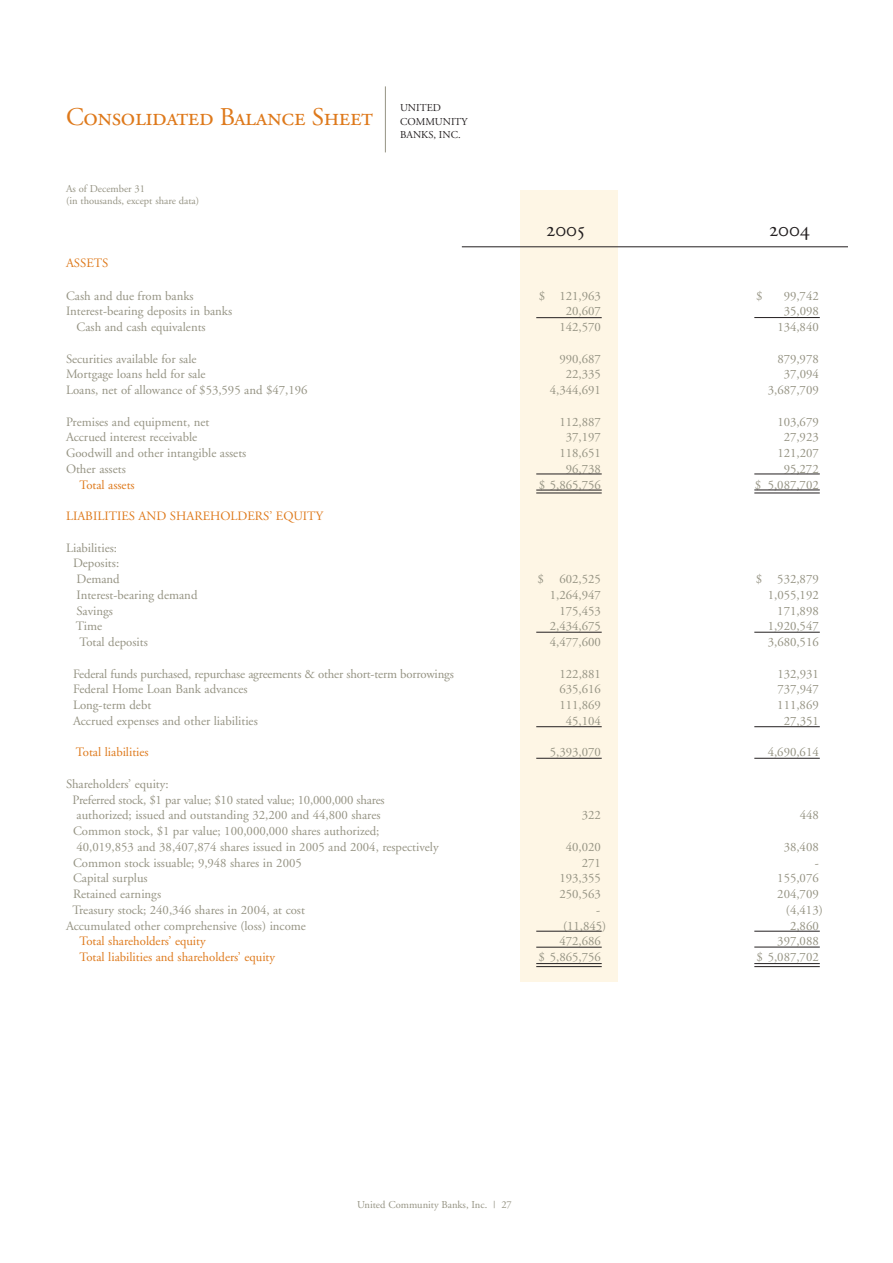
<style>
.page{position:relative;width:893px;height:1263px;background:#fff}
.page>*{position:absolute;margin:0;border:0;box-sizing:border-box;transform-origin:0 0}
.t1{font:25.5px "Adobe Garamond Regular SC";letter-spacing:-.015em;color:#de791b}
.t2{font:21px "Adobe Garamond Regular SC";color:#231f20}
.t3{font:12.75px/15.8px "Adobe Garamond";color:#959383}
.t4{font:12.75px "Adobe Garamond";color:#de791b}
.t5{font:10.5px/12px "Adobe Garamond";color:#959383}
.t6{font:10.5px/13.5px "Adobe Garamond Regular SC";color:#231f20}
</style>
<div class="page">
<div style="left:520px;top:190px;width:98px;height:791px;background:#fef6e5"></div>
<hr style="left:385px;top:86px;width:1px;height:66px;background:#959383">
<hr style="left:462px;top:247px;width:386px;height:1px;background:#231f20">
<hr style="left:754px;top:317px;width:66px;height:1px;background:#231f20">
<hr style="left:754px;top:474px;width:66px;height:1px;background:#231f20">
<hr style="left:754px;top:490px;width:66px;height:1px;background:#231f20">
<hr style="left:754px;top:493px;width:66px;height:1px;background:#231f20">
<hr style="left:754px;top:632px;width:66px;height:1px;background:#231f20">
<hr style="left:754px;top:758px;width:66px;height:1px;background:#231f20">
<hr style="left:754px;top:726px;width:66px;height:1px;background:#231f20">
<hr style="left:754px;top:931px;width:66px;height:1px;background:#231f20">
<hr style="left:754px;top:947px;width:66px;height:1px;background:#231f20">
<hr style="left:754px;top:963px;width:66px;height:1px;background:#231f20">
<hr style="left:754px;top:966px;width:66px;height:1px;background:#231f20">
<hr style="left:536px;top:317px;width:66px;height:1px;background:#231f20">
<hr style="left:536px;top:474px;width:66px;height:1px;background:#231f20">
<hr style="left:536px;top:490px;width:66px;height:1px;background:#231f20">
<hr style="left:536px;top:632px;width:66px;height:1px;background:#231f20">
<hr style="left:536px;top:758px;width:66px;height:1px;background:#231f20">
<hr style="left:536px;top:931px;width:66px;height:1px;background:#231f20">
<hr style="left:536px;top:493px;width:66px;height:1px;background:#231f20">
<hr style="left:536px;top:726px;width:66px;height:1px;background:#231f20">
<hr style="left:536px;top:947px;width:66px;height:1px;background:#231f20">
<hr style="left:536px;top:963px;width:66px;height:1px;background:#231f20">
<hr style="left:536px;top:966px;width:66px;height:1px;background:#231f20">
<h1 class="t1" style="left:66px;top:107px;width:308px">Consolidated Balance Sheet</h1>
<p class="t6" style="left:400px;top:102px;width:69px">UNITED<br>COMMUNITY<br>BANKS, INC.</p>
<p class="t5" style="left:66px;top:184px;width:135px">As of December 31<br>(in thousands, except share data)</p>
<h2 class="t2" style="left:546px;top:221px;width:40px">2005</h2>
<h2 class="t2" style="left:769px;top:221px;width:42px">2004</h2>
<p class="t4" style="left:66px;top:258px;width:44px">ASSETS</p>
<p class="t3" style="left:66px;top:289px;width:129px">Cash and due from banks</p>
<p class="t3" style="left:539px;top:289px;width:64px">$ 121,963</p>
<p class="t3" style="left:756px;top:289px;width:8px">$</p>
<p class="t3" style="left:784px;top:289px;width:37px">99,742</p>
<p class="t3" style="left:66px;top:305px;width:168px">Interest-bearing deposits in banks</p>
<p class="t3" style="left:566px;top:305px;width:37px">20,607</p>
<p class="t3" style="left:784px;top:305px;width:37px">35,098</p>
<p class="t3" style="left:77px;top:320px;width:131px">Cash and cash equivalents</p>
<p class="t3" style="left:559px;top:320px;width:43px">142,570</p>
<p class="t3" style="left:777px;top:320px;width:43px">134,840</p>
<p class="t3" style="left:66px;top:352px;width:132px">Securities available for sale</p>
<p class="t3" style="left:559px;top:352px;width:43px">990,687</p>
<p class="t3" style="left:777px;top:352px;width:43px">879,978</p>
<p class="t3" style="left:66px;top:368px;width:141px">Mortgage loans held for sale</p>
<p class="t3" style="left:566px;top:368px;width:37px">22,335</p>
<p class="t3" style="left:784px;top:368px;width:37px">37,094</p>
<p class="t3" style="left:66px;top:383px;width:243px">Loans, net of allowance of $53,595 and $47,196</p>
<p class="t3" style="left:550px;top:383px;width:52px">4,344,691</p>
<p class="t3" style="left:768px;top:383px;width:52px">3,687,709</p>
<p class="t3" style="left:66px;top:415px;width:145px">Premises and equipment, net</p>
<p class="t3" style="left:559px;top:415px;width:43px">112,887</p>
<p class="t3" style="left:777px;top:415px;width:43px">103,679</p>
<p class="t3" style="left:66px;top:431px;width:133px">Accrued interest receivable</p>
<p class="t3" style="left:566px;top:431px;width:37px">37,197</p>
<p class="t3" style="left:784px;top:431px;width:37px">27,923</p>
<p class="t3" style="left:66px;top:446px;width:182px">Goodwill and other intangible assets</p>
<p class="t3" style="left:559px;top:446px;width:43px">118,651</p>
<p class="t3" style="left:777px;top:446px;width:43px">121,207</p>
<p class="t3" style="left:66px;top:462px;width:61px">Other assets</p>
<p class="t3" style="left:566px;top:462px;width:37px">96,738</p>
<p class="t3" style="left:784px;top:462px;width:37px">95,272</p>
<p class="t4" style="left:79px;top:480px;width:57px">Total assets</p>
<p class="t3" style="left:539px;top:478px;width:64px">$ 5,865,756</p>
<p class="t3" style="left:755px;top:478px;width:65px">$ 5,087,702</p>
<p class="t4" style="left:66px;top:511px;width:259px">LIABILITIES AND SHAREHOLDERS’ EQUITY</p>
<p class="t3" style="left:73px;top:541px;width:48px;text-indent:-7px">Liabilities:<br>Deposits:<br>Demand</p>
<p class="t3" style="left:537px;top:572px;width:65px">$ 602,525</p>
<p class="t3" style="left:756px;top:572px;width:64px">$ 532,879</p>
<p class="t3" style="left:77px;top:588px;width:122px">Interest-bearing demand</p>
<p class="t3" style="left:550px;top:588px;width:52px">1,264,947</p>
<p class="t3" style="left:768px;top:588px;width:52px">1,055,192</p>
<p class="t3" style="left:77px;top:604px;width:38px">Savings</p>
<p class="t3" style="left:559px;top:604px;width:43px">175,453</p>
<p class="t3" style="left:777px;top:604px;width:43px">171,898</p>
<p class="t3" style="left:76px;top:620px;width:28px">Time</p>
<p class="t3" style="left:550px;top:620px;width:52px">2,434,675</p>
<p class="t3" style="left:768px;top:620px;width:52px">1,920,547</p>
<p class="t3" style="left:79px;top:635px;width:70px">Total deposits</p>
<p class="t3" style="left:550px;top:635px;width:52px">4,477,600</p>
<p class="t3" style="left:768px;top:635px;width:52px">3,680,516</p>
<p class="t3" style="left:73px;top:667px;width:382px">Federal funds purchased, repurchase agreements &amp; other short-term borrowings</p>
<p class="t3" style="left:559px;top:667px;width:43px">122,881</p>
<p class="t3" style="left:777px;top:667px;width:43px">132,931</p>
<p class="t3" style="left:73px;top:683px;width:176px">Federal Home Loan Bank advances</p>
<p class="t3" style="left:559px;top:683px;width:43px">635,616</p>
<p class="t3" style="left:777px;top:683px;width:43px">737,947</p>
<p class="t3" style="left:73px;top:698px;width:80px">Long-term debt</p>
<p class="t3" style="left:559px;top:698px;width:43px">111,869</p>
<p class="t3" style="left:777px;top:698px;width:43px">111,869</p>
<p class="t3" style="left:73px;top:714px;width:186px">Accrued expenses and other liabilities</p>
<p class="t3" style="left:566px;top:714px;width:37px">45,104</p>
<p class="t3" style="left:784px;top:714px;width:37px">27,351</p>
<p class="t4" style="left:76px;top:747px;width:74px">Total liabilities</p>
<p class="t3" style="left:550px;top:746px;width:52px">5,393,070</p>
<p class="t3" style="left:768px;top:746px;width:52px">4,690,614</p>
<p class="t3" style="left:66px;top:777px;width:104px">Shareholders’ equity:</p>
<p class="t3" style="left:73px;top:793px;width:314px">Preferred stock, $1 par value; $10 stated value; 10,000,000 shares</p>
<p class="t3" style="left:77px;top:809px;width:306px">authorized; issued and outstanding 32,200 and 44,800 shares</p>
<p class="t3" style="left:582px;top:809px;width:21px">322</p>
<p class="t3" style="left:800px;top:809px;width:21px">448</p>
<p class="t3" style="left:73px;top:824px;width:367px">Common stock, $1 par value; 100,000,000 shares authorized;<br>40,019,853 and 38,407,874 shares issued in 2005 and 2004, respectively</p>
<p class="t3" style="left:566px;top:840px;width:37px">40,020</p>
<p class="t3" style="left:784px;top:840px;width:37px">38,408</p>
<p class="t3" style="left:73px;top:856px;width:230px">Common stock issuable; 9,948 shares in 2005</p>
<p class="t3" style="left:582px;top:856px;width:21px">271</p>
<p class="t3" style="left:815px;top:856px;width:6px">-</p>
<p class="t3" style="left:73px;top:872px;width:76px">Capital surplus</p>
<p class="t3" style="left:559px;top:872px;width:43px">193,355</p>
<p class="t3" style="left:777px;top:872px;width:43px">155,076</p>
<p class="t3" style="left:73px;top:887px;width:90px">Retained earnings</p>
<p class="t3" style="left:559px;top:887px;width:43px">250,563</p>
<p class="t3" style="left:777px;top:887px;width:43px">204,709</p>
<p class="t3" style="left:72px;top:903px;width:234px">Treasury stock; 240,346 shares in 2004, at cost</p>
<p class="t3" style="left:596px;top:903px;width:6px">-</p>
<p class="t3" style="left:786px;top:903px;width:38px">(4,413)</p>
<p class="t3" style="left:66px;top:919px;width:242px">Accumulated other comprehensive (loss) income</p>
<p class="t3" style="left:563px;top:919px;width:45px">(11,845)</p>
<p class="t3" style="left:790px;top:919px;width:30px">2,860</p>
<p class="t4" style="left:79px;top:936px;width:128px">Total shareholders’ equity</p>
<p class="t3" style="left:559px;top:935px;width:43px">472,686</p>
<p class="t3" style="left:777px;top:935px;width:43px">397,088</p>
<p class="t4" style="left:79px;top:952px;width:197px">Total liabilities and shareholders’ equity</p>
<p class="t3" style="left:538px;top:950px;width:64px">$ 5,865,756</p>
<p class="t3" style="left:756px;top:950px;width:64px">$ 5,087,702</p>
<p class="t5" style="left:357px;top:1199px;width:156px">United Community Banks, Inc. | 27</p>
</div>
